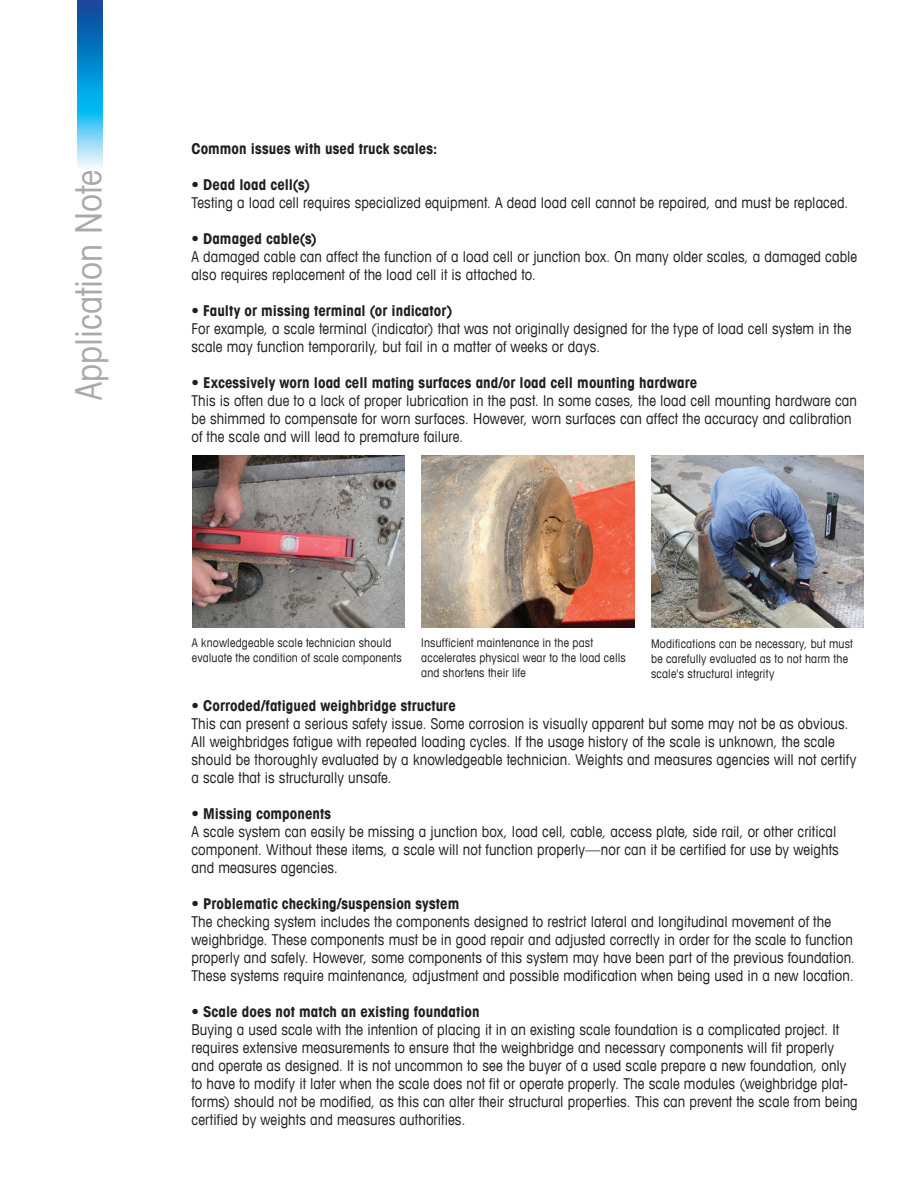
<style>
.page{position:relative;width:915px;height:1191px;background:#fff}
.page>*{position:absolute;margin:0;border:0;box-sizing:border-box;transform-origin:0 0}
.t1{font:condensed 36px "Avant Garde";color:#a8a9ad}
.t2{font:condensed 15px/18px "Avant Garde Com";letter-spacing:.005em;color:#231f20}
.t3{font:700 condensed 15px "Avant Garde Com";letter-spacing:.005em;color:#231f20}
.t4{font:condensed 12px/15px "Avant Garde Com";letter-spacing:.015em;color:#231f20}
.s1{font-weight:700}
</style>
<div class="page">
<img style="left:77px;top:0;width:25px;height:167px">
<img style="left:192px;top:456px;width:212px;height:171px">
<img style="left:421px;top:456px;width:213px;height:171px">
<img style="left:651px;top:456px;width:212px;height:171px">
<h1 class="t1" style="left:67px;top:400px;width:231px;rotate:-90deg">Application Note</h1>
<p class="t3" style="left:191px;top:139px;width:247px">Common issues with used truck scales:</p>
<p class="t3" style="left:191px;top:175px;width:120px">• Dead load cell(s)</p>
<p class="t2" style="left:191px;top:193px;width:658px">Testing a load cell requires specialized equipment. A dead load cell cannot be repaired, and must be replaced.</p>
<p class="t3" style="left:191px;top:229px;width:127px">• Damaged cable(s)</p>
<p class="t2" style="left:191px;top:247px;width:667px">A damaged cable can affect the function of a load cell or junction box. On many older scales, a damaged cable also requires replacement of the load cell it is attached to.</p>
<p class="t3" style="left:191px;top:301px;width:262px">• Faulty or missing terminal (or indicator)</p>
<p class="t2" style="left:191px;top:319px;width:661px">For example, a scale terminal (indicator) that was not originally designed for the type of load cell system in the scale may function temporarily, but fail in a matter of weeks or days.</p>
<p class="t3" style="left:191px;top:373px;width:507px">• Excessively worn load cell mating surfaces and/or load cell mounting hardware</p>
<p class="t2" style="left:191px;top:391px;width:666px">This is often due to a lack of proper lubrication in the past. In some cases, the load cell mounting hardware can be shimmed to compensate for worn surfaces. However, worn surfaces can affect the accuracy and calibration of the scale and will lead to premature failure.</p>
<p class="t4" style="left:192px;top:635px;width:211px">A knowledgeable scale technician should evaluate the condition of scale components</p>
<p class="t4" style="left:421px;top:635px;width:206px">Insufficient maintenance in the past accelerates physical wear to the load cells and shortens their life</p>
<p class="t4" style="left:651px;top:635px;width:203px">Modifications can be necessary, but must be carefully evaluated as to not harm the scale's structural integrity</p>
<p class="t2" style="left:191px;top:696px;width:666px">• <span class="s1">Corroded/fatigued weighbridge structure<br></span>This can present a serious safety issue. Some corrosion is visually apparent but some may not be as obvious.<br>All weighbridges fatigue with repeated loading cycles. If the usage history of the scale is unknown, the scale should be thoroughly evaluated by a knowledgeable technician. Weights and measures agencies will not certify a scale that is structurally unsafe.</p>
<p class="t2" style="left:191px;top:804px;width:648px">• <span class="s1">Missing components<br></span>A scale system can easily be missing a junction box, load cell, cable, access plate, side rail, or other critical component. Without these items, a scale will not function properly—nor can it be certified for use by weights and measures agencies.</p>
<p class="t3" style="left:191px;top:894px;width:269px">• Problematic checking/suspension system</p>
<p class="t2" style="left:191px;top:912px;width:664px">The checking system includes the components designed to restrict lateral and longitudinal movement of the weighbridge. These components must be in good repair and adjusted correctly in order for the scale to function properly and safely. However, some components of this system may have been part of the previous foundation.<br>These systems require maintenance, adjustment and possible modification when being used in a new location.</p>
<p class="t3" style="left:191px;top:1002px;width:289px">• Scale does not match an existing foundation</p>
<p class="t2" style="left:191px;top:1020px;width:667px">Buying a used scale with the intention of placing it in an existing scale foundation is a complicated project. It requires extensive measurements to ensure that the weighbridge and necessary components will fit properly and operate as designed. It is not uncommon to see the buyer of a used scale prepare a new foundation, only to have to modify it later when the scale does not fit or operate properly. The scale modules (weighbridge plat&shy;forms) should not be modified, as this can alter their structural properties. This can prevent the scale from being certified by weights and measures authorities.</p>
</div>
